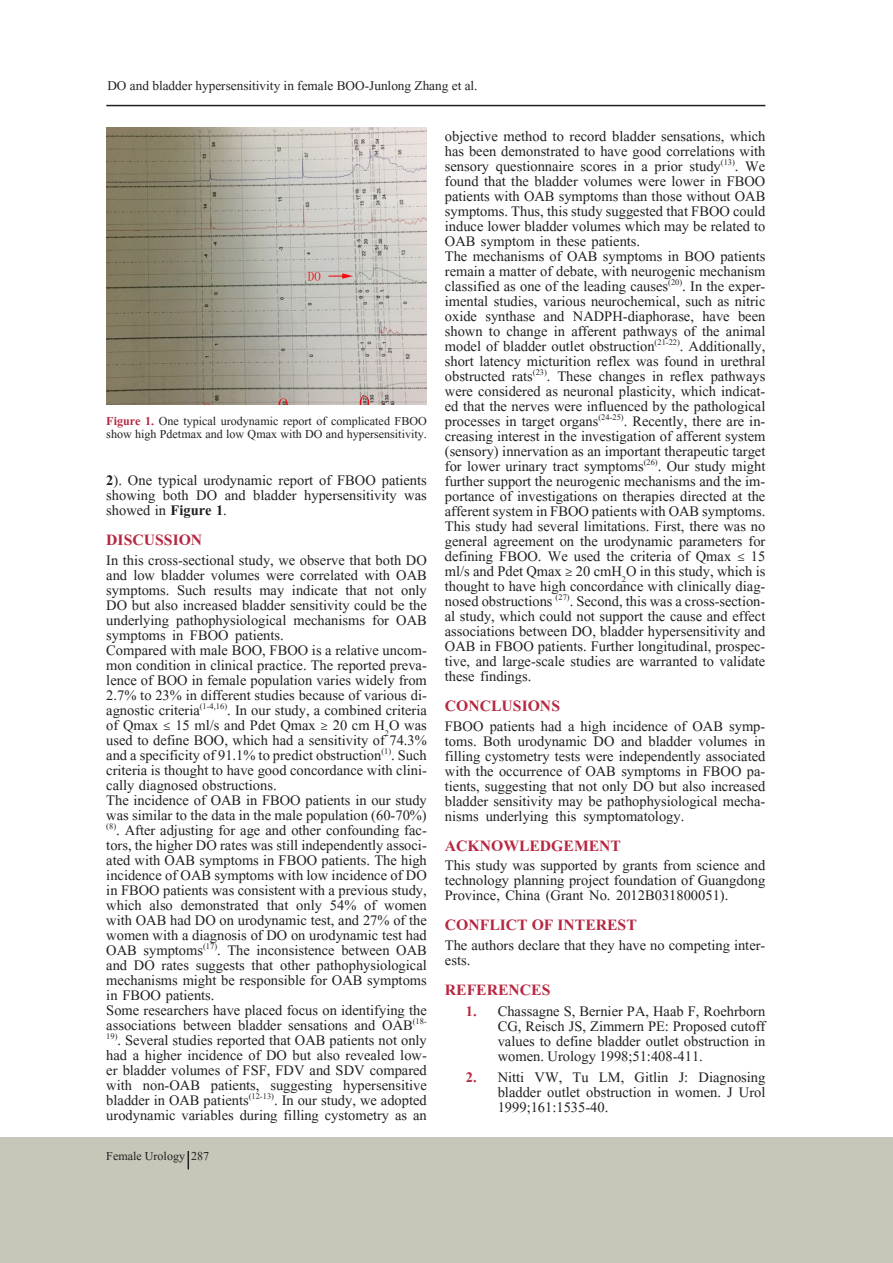
<style>
.page{position:relative;width:893px;height:1263px;background:#fff}
.page>*{position:absolute;margin:0;border:0;box-sizing:border-box;transform-origin:0 0}
.t1{font:700 19.5px "Aparajita";color:#b62841}
.t2{font:18px/15px "Aparajita";color:#231f20;text-align:justify}
.t3{font:16.5px "Aparajita";color:#231f20}
.t4{font:15px/13.5px "Aparajita";color:#231f20}
.s1{font-weight:700;color:#b62841}
.s2{font-weight:700}
.s3{font-family:"Adobe Arabic"}
</style>
<div class="page">
<div style="left:0;top:1137px;width:893px;height:126px;background:#c7c7b9"></div>
<hr style="left:106px;top:105px;width:659px;height:1px;background:#231f20">
<img style="left:106px;top:128px;width:321px;height:276px">
<svg style="left:188px;top:1151px;width:1px;height:18px"></svg>
<p class="t3" style="left:107px;top:78px;width:372px">DO and bladder hypersensitivity in female BOO-Junlong Zhang et al.</p>
<p class="t4" style="left:106px;top:416px;width:322px"><span class="s1">Figure 1.</span> One typical urodynamic report of complicated FBOO show high Pdetmax and low Qmax with DO and hypersensitivity.</p>
<p class="t2" style="left:106px;top:475px;width:322px"><span class="s2">2</span>). One typical urodynamic report of FBOO patients showing both DO and bladder hypersensitivity was showed in <span class="s2">Figure 1</span>.</p>
<p class="t1" style="left:106px;top:531px;width:98px">DISCUSSION</p>
<p class="t2" style="left:106px;top:554px;width:322px">In this cross-sectional study, we observe that both DO and low bladder volumes were correlated with OAB symptoms. Such results may indicate that not only DO but also increased bladder sensitivity could be the underlying pathophysiological mechanisms for OAB symptoms in FBOO patients.</p>
<p class="t2" style="left:106px;top:644px;width:322px">Compared with male BOO, FBOO is a relative uncom&shy;mon condition in clinical practice. The reported preva&shy;lence of BOO in female population varies widely from 2.7% to 23% in different studies because of various di&shy;agnostic criteria<sup>(1-4,16)</sup>. In our study, a combined criteria of Qmax <span class="s3">≤</span> 15 ml/s and Pdet Qmax <span class="s3">≥</span> 20 cm H<sub>2</sub>O was used to define BOO, which had a sensitivity of 74.3% and a specificity of 91.1% to predict obstruction<sup>(1)</sup>. Such criteria is thought to have good concordance with clini&shy;cally diagnosed obstructions.</p>
<p class="t2" style="left:106px;top:794px;width:322px">The incidence of OAB in FBOO patients in our study was similar to the data in the male population (60-70%) <sup>(8)</sup>. After adjusting for age and other confounding fac&shy;tors, the higher DO rates was still independently associ&shy;ated with OAB symptoms in FBOO patients. The high incidence of OAB symptoms with low incidence of DO in FBOO patients was consistent with a previous study, which also demonstrated that only 54% of women with OAB had DO on urodynamic test, and 27% of the women with a diagnosis of DO on urodynamic test had OAB symptoms<sup>(17)</sup>. The inconsistence between OAB and DO rates suggests that other pathophysiological mechanisms might be responsible for OAB symptoms in FBOO patients.</p>
<p class="t2" style="left:106px;top:1004px;width:322px">Some researchers have placed focus on identifying the associations between bladder sensations and OAB<sup>(18- 19)</sup>. Several studies reported that OAB patients not only had a higher incidence of DO but also revealed low&shy;er bladder volumes of FSF, FDV and SDV compared with non-OAB patients, suggesting hypersensitive bladder in OAB patients<sup>(12-13)</sup>. In our study, we adopted urodynamic variables during filling cystometry as an</p>
<p class="t4" style="left:106px;top:1150px;width:104px">Female Urology 287</p>
<p class="t2" style="left:445px;top:131px;width:322px">objective method to record bladder sensations, which has been demonstrated to have good correlations with sensory questionnaire scores in a prior study<sup>(13)</sup>. We found that the bladder volumes were lower in FBOO patients with OAB symptoms than those without OAB symptoms. Thus, this study suggested that FBOO could induce lower bladder volumes which may be related to OAB symptom in these patients.</p>
<p class="t2" style="left:445px;top:251px;width:322px">The mechanisms of OAB symptoms in BOO patients remain a matter of debate, with neurogenic mechanism classified as one of the leading causes<sup>(20)</sup>. In the exper&shy;imental studies, various neurochemical, such as nitric oxide synthase and NADPH-diaphorase, have been shown to change in afferent pathways of the animal model of bladder outlet obstruction<sup>(21-22)</sup>. Additionally, short latency micturition reflex was found in urethral obstructed rats<sup>(23)</sup>. These changes in reflex pathways were considered as neuronal plasticity, which indicat&shy;ed that the nerves were influenced by the pathological processes in target organs<sup>(24-25)</sup>. Recently, there are in&shy;creasing interest in the investigation of afferent system (sensory) innervation as an important therapeutic target for lower urinary tract symptoms<sup>(26)</sup>. Our study might further support the neurogenic mechanisms and the im&shy;portance of investigations on therapies directed at the afferent system in FBOO patients with OAB symptoms.</p>
<p class="t2" style="left:445px;top:521px;width:322px">This study had several limitations. First, there was no general agreement on the urodynamic parameters for defining FBOO. We used the criteria of Qmax <span class="s3">≤</span> 15 ml/s and Pdet Qmax <span class="s3">≥</span> 20 cmH<sub>2</sub>O in this study, which is thought to have high concordance with clinically diag&shy;nosed obstructions <sup>(27)</sup>. Second, this was a cross-section&shy;al study, which could not support the cause and effect associations between DO, bladder hypersensitivity and OAB in FBOO patients. Further longitudinal, prospec&shy;tive, and large-scale studies are warranted to validate these findings.</p>
<p class="t1" style="left:445px;top:697px;width:117px">CONCLUSIONS</p>
<p class="t2" style="left:445px;top:720px;width:322px">FBOO patients had a high incidence of OAB symp&shy;toms. Both urodynamic DO and bladder volumes in filling cystometry tests were independently associated with the occurrence of OAB symptoms in FBOO pa&shy;tients, suggesting that not only DO but also increased bladder sensitivity may be pathophysiological mecha&shy;nisms underlying this symptomatology.</p>
<p class="t1" style="left:445px;top:836px;width:178px">ACKNOWLEDGEMENT</p>
<p class="t2" style="left:445px;top:860px;width:322px">This study was supported by grants from science and technology planning project foundation of Guangdong Province, China (Grant No. 2012B031800051).</p>
<p class="t1" style="left:445px;top:916px;width:193px">CONFLICT OF INTEREST</p>
<p class="t2" style="left:445px;top:939px;width:322px">The authors declare that they have no competing inter&shy;ests.</p>
<p class="t1" style="left:445px;top:980px;width:107px">REFERENCES</p>
<p class="t2" style="left:498px;top:1005px;width:269px;text-indent:-32px"><span class="s1">1.</span> Chassagne S, Bernier PA, Haab F, Roehrborn CG, Reisch JS, Zimmern PE: Proposed cutoff values to define bladder outlet obstruction in women. Urology 1998;51:408-411.</p>
<p class="t2" style="left:498px;top:1071px;width:269px;text-indent:-32px"><span class="s1">2.</span> Nitti VW, Tu LM, Gitlin J: Diagnosing bladder outlet obstruction in women. J Urol 1999;161:1535-40.</p>
</div>
